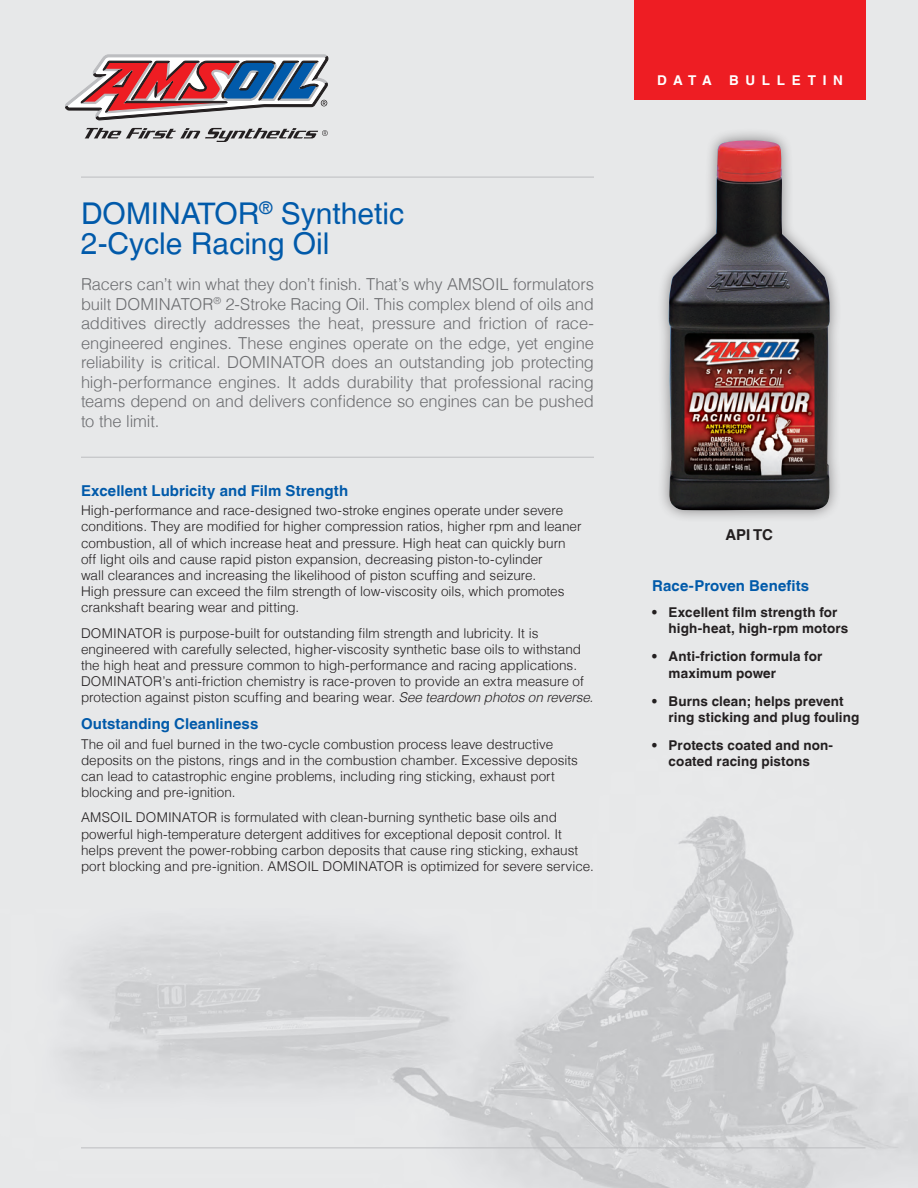
<style>
.page{position:relative;width:918px;height:1188px;background:#fff}
.page>*{position:absolute;margin:0;border:0;box-sizing:border-box;transform-origin:0 0}
.t1{font:30px/30px "Helvetica LT";color:#015aaa}
.t2{font:300 16.5px/19.5px "Helvetica LT";letter-spacing:-.01em;color:#6c6d70;text-align:justify}
.t3{font:700 15px "Helvetica LT";letter-spacing:.005em;color:#015aaa}
.t4{font:700 15px "Helvetica LT";color:#231f20}
.t5{font:300 13.5px/16.2px "Helvetica LT";color:#231f20}
.t6{font:700 13.5px/16.2px "Helvetica LT";letter-spacing:.01em;color:#231f20}
.t7{font:700 13.5px "Helvetica LT";letter-spacing:.5em;color:#fff}
.s1{font-style:italic}
</style>
<div class="page">
<img style="left:0;top:0;width:918px;height:1188px">
<svg style="left:65px;top:55px;width:263px;height:87px"></svg>
<hr style="left:81px;top:457px;width:513px;height:1px;background:#bcbdc0">
<hr style="left:81px;top:1148px;width:785px;height:1px;background:#bcbdc0">
<hr style="left:81px;top:177px;width:513px;height:1px;background:#bcbdc0">
<div style="left:634px;top:0;width:232px;height:100px;background:#ee1d23"></div>
<div style="left:656px;top:128px;width:186px;height:395px;background:#231f20;opacity:.5"></div>
<img style="left:669px;top:140px;width:161px;height:370px">
<h1 class="t1" style="left:81px;top:198px;width:325px">DOMINATOR<sup>®</sup> Synthetic<br>2-Cycle Racing Oil</h1>
<p class="t2" style="left:81px;top:274px;width:515px">Racers can’t win what they don’t finish. That’s why AMSOIL formulators built DOMINATOR<sup>®</sup> 2-Stroke Racing Oil. This complex blend of oils and additives directly addresses the heat, pressure and friction of race&shy;engineered engines. These engines operate on the edge, yet engine reliability is critical. DOMINATOR does an outstanding job protecting high-performance engines. It adds durability that professional racing teams depend on and delivers confidence so engines can be pushed to the limit.</p>
<p class="t3" style="left:81px;top:481px;width:269px">Excellent Lubricity and Film Strength</p>
<p class="t5" style="left:81px;top:502px;width:502px">High-performance and race-designed two-stroke engines operate under severe conditions. They are modified for higher compression ratios, higher rpm and leaner combustion, all of which increase heat and pressure. High heat can quickly burn off light oils and cause rapid piston expansion, decreasing piston-to-cylinder<br>wall clearances and increasing the likelihood of piston scuffing and seizure.<br>High pressure can exceed the film strength of low-viscosity oils, which promotes crankshaft bearing wear and pitting.</p>
<p class="t5" style="left:81px;top:625px;width:514px">DOMINATOR is purpose-built for outstanding film strength and lubricity. It is engineered with carefully selected, higher-viscosity synthetic base oils to withstand the high heat and pressure common to high-performance and racing applications.<br>DOMINATOR’s anti-friction chemistry is race-proven to provide an extra measure of protection against piston scuffing and bearing wear. <span class="s1">See teardown photos on reverse.</span></p>
<p class="t3" style="left:81px;top:715px;width:179px">Outstanding Cleanliness</p>
<p class="t5" style="left:81px;top:736px;width:499px">The oil and fuel burned in the two-cycle combustion process leave destructive deposits on the pistons, rings and in the combustion chamber. Excessive deposits can lead to catastrophic engine problems, including ring sticking, exhaust port blocking and pre-ignition.</p>
<p class="t5" style="left:81px;top:809px;width:514px">AMSOIL DOMINATOR is formulated with clean-burning synthetic base oils and powerful high-temperature detergent additives for exceptional deposit control. It helps prevent the power-robbing carbon deposits that cause ring sticking, exhaust port blocking and pre-ignition. AMSOIL DOMINATOR is optimized for severe service.</p>
<p class="t7" style="left:657px;top:72px;width:56px">DATA</p>
<p class="t7" style="left:729px;top:72px;width:115px">BULLETIN</p>
<p class="t4" style="left:725px;top:525px;width:49px">API TC</p>
<p class="t3" style="left:652px;top:577px;width:159px">Race-Proven Benefits</p>
<p class="t6" style="left:669px;top:604px;width:181px;text-indent:-16px">• Excellent film strength for high-heat, high-rpm motors</p>
<p class="t6" style="left:669px;top:648px;width:155px;text-indent:-16px">• Anti-friction formula for maximum power</p>
<p class="t6" style="left:669px;top:693px;width:192px;text-indent:-16px">• Burns clean; helps prevent ring sticking and plug fouling</p>
<p class="t6" style="left:652px;top:737px;width:183px;text-align:center">• Protects coated and non&shy;coated racing pistons</p>
</div>
